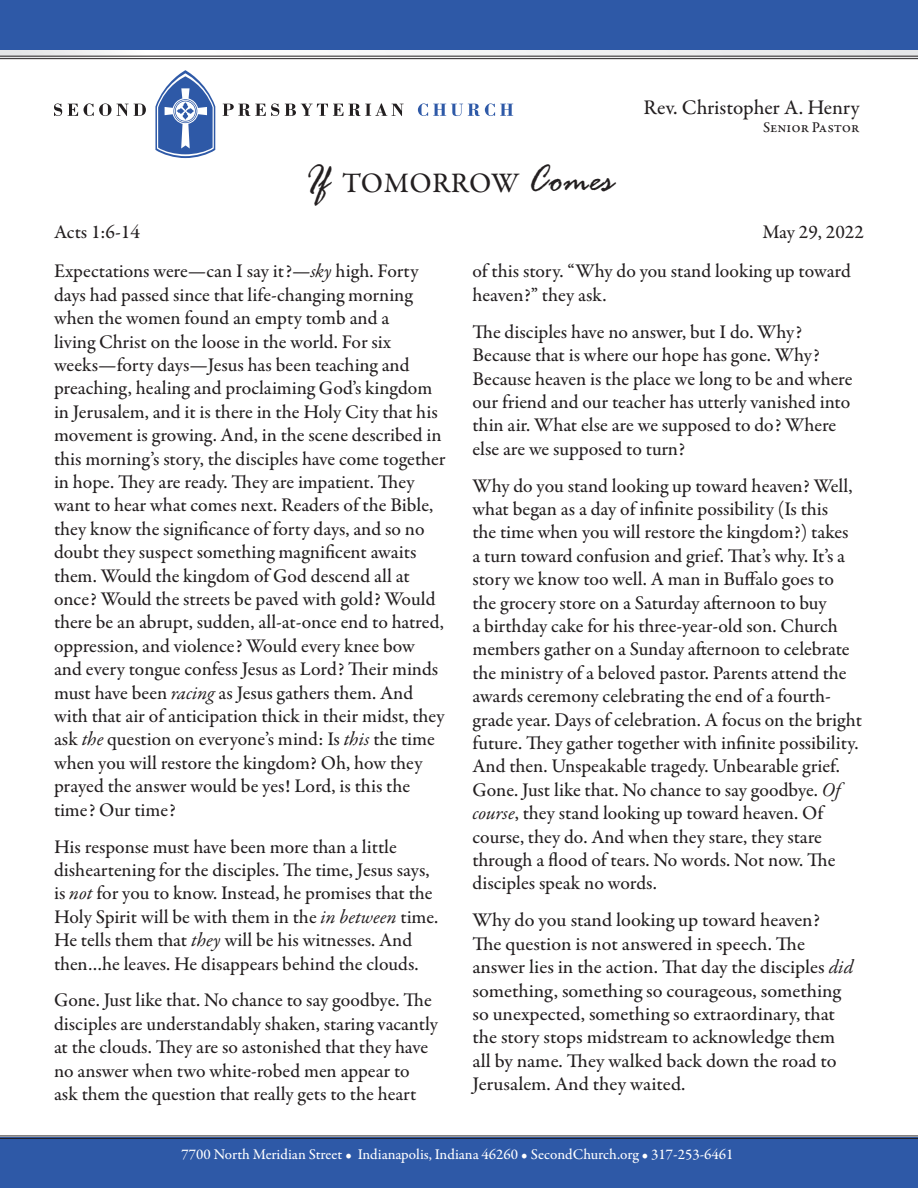
<style>
.page{position:relative;width:918px;height:1188px;background:#fff}
.page>*{position:absolute;margin:0;border:0;box-sizing:border-box;transform-origin:0 0}
.t1{font:500 28.5px "Garamond Premr Pro";letter-spacing:.01em;color:#231f20}
.t2{font:500 21px "Garamond Premr Pro";letter-spacing:-.005em;color:#231f20}
.LIT_rack_body{font:500 19.5px/23.4px "Garamond Premr Pro";color:#231f20}
.t3{font:500 15px "Garamond Premr Pro";color:#fff}
.t4{font:500 15px "Garamond Premr Pro";letter-spacing:-.005em;color:#231f20}
.s1{font-family:"Rage";font-weight:400;font-style:italic;font-size:40.5px}
.s2{font-weight:400;font-style:italic}
</style>
<div class="page">
<svg style="left:0;top:1135px;width:918px;height:3px;background:#6f7b93"></svg>
<div style="left:0;top:1138px;width:918px;height:50px;background:#2e59a7"></div>
<svg style="left:0;top:56px;width:918px;height:3px"></svg>
<svg style="left:0;top:50px;width:918px;height:6px"></svg>
<div style="left:0;top:0;width:918px;height:50px;background:#2e59a7"></div>
<svg style="left:54px;top:103px;width:8px;height:13px"></svg>
<svg style="left:68px;top:104px;width:10px;height:12px"></svg>
<svg style="left:84px;top:103px;width:62px;height:13px"></svg>
<svg style="left:223px;top:103px;width:56px;height:13px"></svg>
<svg style="left:285px;top:103px;width:119px;height:13px"></svg>
<svg style="left:418px;top:103px;width:95px;height:13px"></svg>
<svg style="left:155px;top:70px;width:60px;height:88px"></svg>
<p class="t1" style="left:305px;top:166px;width:310px"><span class="s1">If</span> TOMORROW <span class="s1">Comes</span></p>
<p class="t2" style="left:644px;top:94px;width:217px">Rev. Christopher A. Henry</p>
<p class="t4" style="left:763px;top:118px;width:98px">Senior Pastor</p>
<p class="LIT_rack_body" style="left:54px;top:221px;width:87px">Acts 1:6-14</p>
<p class="LIT_rack_body" style="left:762px;top:221px;width:103px">May 29, 2022</p>
<p class="LIT_rack_body" style="left:54px;top:260px;width:393px">Expectations were—can I say it?—<span class="s2">sky</span> high. Forty days had passed since that life-changing morning when the women found an empty tomb and a<br>living Christ on the loose in the world. For six weeks—forty days—Jesus has been teaching and preaching, healing and proclaiming God’s kingdom in Jerusalem, and it is there in the Holy City that his movement is growing. And, in the scene described in this morning’s story, the disciples have come together in hope. They are ready. They are impatient. They want to hear what comes next. Readers of the Bible, they know the significance of forty days, and so no doubt they suspect something magnificent awaits them. Would the kingdom of God descend all at once? Would the streets be paved with gold? Would there be an abrupt, sudden, all-at-once end to hatred, oppression, and violence? Would every knee bow and every tongue confess Jesus as Lord? Their minds must have been <span class="s2">racing</span> as Jesus gathers them. And with that air of anticipation thick in their midst, they ask <span class="s2">the</span> question on everyone’s mind: Is <span class="s2">this</span> the time when you will restore the kingdom? Oh, how they prayed the answer would be yes! Lord, is this the time? Our time?</p>
<p class="LIT_rack_body" style="left:54px;top:835px;width:386px">His response must have been more than a little disheartening for the disciples. The time, Jesus says, is <span class="s2">not</span> for you to know. Instead, he promises that the Holy Spirit will be with them in the <span class="s2">in between</span> time.<br>He tells them that <span class="s2">they</span> will be his witnesses. And then…he leaves. He disappears behind the clouds.</p>
<p class="LIT_rack_body" style="left:54px;top:989px;width:385px">Gone. Just like that. No chance to say goodbye. The disciples are understandably shaken, staring vacantly at the clouds. They are so astonished that they have no answer when two white-robed men appear to ask them the question that really gets to the heart</p>
<p class="LIT_rack_body" style="left:472px;top:260px;width:380px">of this story. “Why do you stand looking up toward heaven?” they ask.</p>
<p class="LIT_rack_body" style="left:472px;top:320px;width:382px">The disciples have no answer, but I do. Why?<br>Because that is where our hope has gone. Why?<br>Because heaven is the place we long to be and where our friend and our teacher has utterly vanished into thin air. What else are we supposed to do? Where else are we supposed to turn?</p>
<p class="LIT_rack_body" style="left:472px;top:474px;width:391px">Why do you stand looking up toward heaven? Well, what began as a day of infinite possibility (Is this<br>the time when you will restore the kingdom?) takes<br>a turn toward confusion and grief. That’s why. It’s a story we know too well. A man in Buffalo goes to the grocery store on a Saturday afternoon to buy<br>a birthday cake for his three-year-old son. Church members gather on a Sunday afternoon to celebrate the ministry of a beloved pastor. Parents attend the awards ceremony celebrating the end of a fourth&shy;grade year. Days of celebration. A focus on the bright future. They gather together with infinite possibility.<br>And then. Unspeakable tragedy. Unbearable grief.<br>Gone. Just like that. No chance to say goodbye. <span class="s2">Of course</span>, they stand looking up toward heaven. Of course, they do. And when they stare, they stare through a flood of tears. No words. Not now. The disciples speak no words.</p>
<p class="LIT_rack_body" style="left:473px;top:909px;width:382px">Why do you stand looking up toward heaven?<br>The question is not answered in speech. The answer lies in the action. That day the disciples <span class="s2">did </span>something, something so courageous, something so unexpected, something so extraordinary, that the story stops midstream to acknowledge them all by name. They walked back down the road to Jerusalem. And they waited.</p>
<p class="t3" style="left:181px;top:1145px;width:554px">7700 North Meridian Street • Indianapolis, Indiana 46260 • SecondChurch.org • 317-253-6461</p>
</div>
